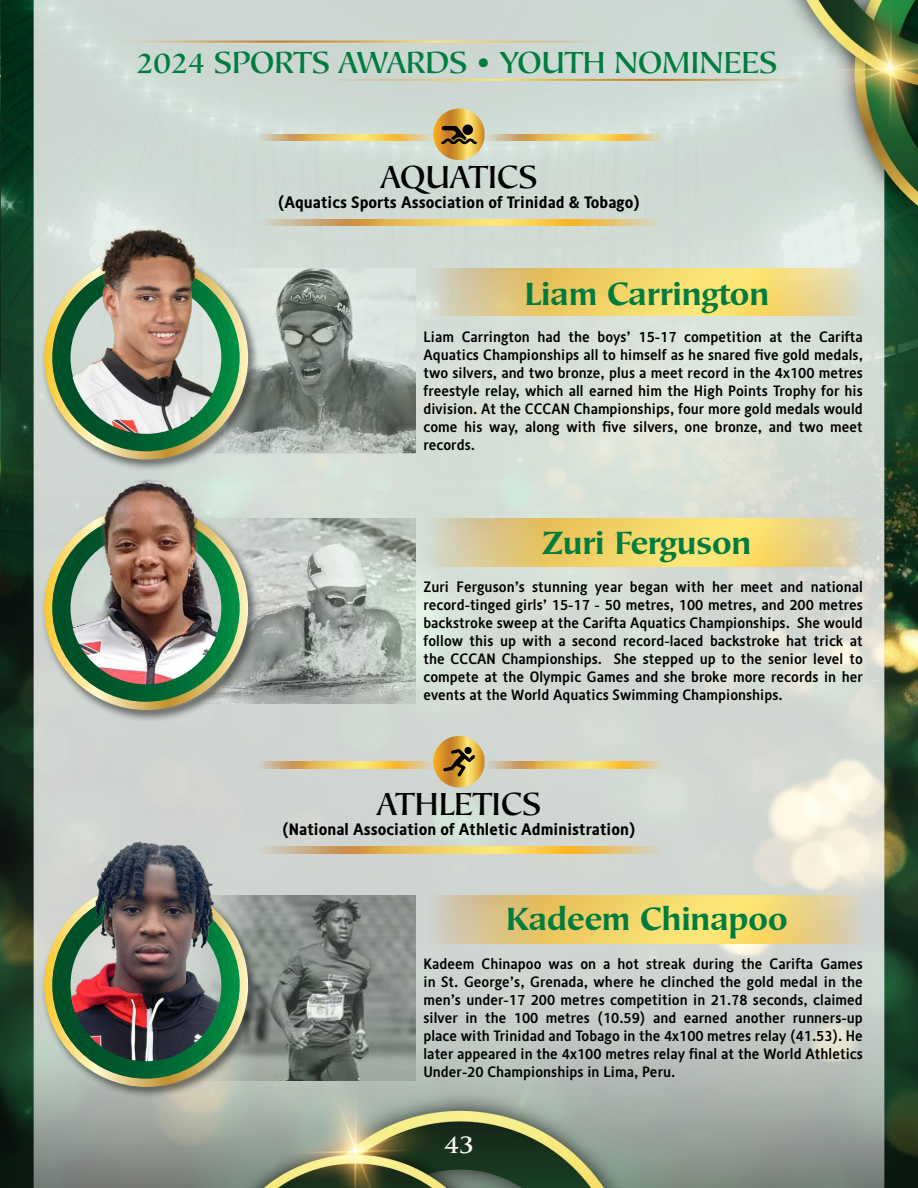
<style>
.page{position:relative;width:918px;height:1188px;background:#fff}
.page>*{position:absolute;margin:0;border:0;box-sizing:border-box;transform-origin:0 0}
.t1{font:700 33px "Mariposa Sans Std";color:#007c3f}
.t2{font:500 33px "Mariposa Sans Std";letter-spacing:-.01em;color:#000}
.t3{font:500 31.5px "Mariposa Sans Std";color:#007c3f}
.t4{font:700 25.5px "Trajan Pro";color:#fff}
.t5{font:700 16.5px "Alber";color:#000}
.t6{font:500 15px/18px "Alber";color:#000;text-align:justify}
</style>
<div class="page">
<img style="left:0;top:0;width:918px;height:1188px">
<hr style="left:117px;top:41px;width:482px;height:2px;background:#fff">
<hr style="left:332px;top:79px;width:483px;height:2px;background:#fff">
<svg style="left:256px;top:220px;width:406px;height:6px"></svg>
<svg style="left:427px;top:268px;width:437px;height:48px"></svg>
<svg style="left:427px;top:896px;width:437px;height:47px"></svg>
<svg style="left:427px;top:519px;width:437px;height:47px"></svg>
<svg style="left:485px;top:134px;width:177px;height:7px"></svg>
<svg style="left:256px;top:134px;width:177px;height:7px"></svg>
<svg style="left:433px;top:109px;width:52px;height:51px"></svg>
<div style="left:462px;top:124px;width:11px;height:11px;background:#000;border-radius:50%"></div>
<img style="left:259px;top:268px;width:157px;height:185px">
<img style="left:259px;top:896px;width:157px;height:185px">
<img style="left:259px;top:519px;width:157px;height:185px">
<div style="left:41px;top:253px;width:218px;height:219px;background:#000;opacity:.55"></div>
<div style="left:44px;top:256px;width:204px;height:204px;border:9px solid #fff;border-radius:50%"></div>
<div style="left:52px;top:264px;width:188px;height:187px;border:18px solid #fff;border-radius:50%"></div>
<img style="left:70px;top:217px;width:151px;height:217px">
<div style="left:41px;top:881px;width:218px;height:218px;background:#000;opacity:.55"></div>
<div style="left:44px;top:883px;width:204px;height:204px;border:9px solid #fff;border-radius:50%"></div>
<div style="left:52px;top:891px;width:188px;height:188px;border:18px solid #fff;border-radius:50%"></div>
<img style="left:67px;top:828px;width:162px;height:233px">
<div style="left:41px;top:504px;width:218px;height:218px;background:#000;opacity:.55"></div>
<div style="left:44px;top:506px;width:204px;height:204px;border:9px solid #fff;border-radius:50%"></div>
<div style="left:52px;top:514px;width:188px;height:188px;border:18px solid #fff;border-radius:50%"></div>
<img style="left:70px;top:465px;width:154px;height:219px">
<svg style="left:256px;top:847px;width:406px;height:6px"></svg>
<svg style="left:485px;top:762px;width:177px;height:6px"></svg>
<svg style="left:256px;top:762px;width:177px;height:6px"></svg>
<svg style="left:433px;top:736px;width:52px;height:51px"></svg>
<h2 class="t3" style="left:136px;top:44px;width:643px">2024 SPORTS AWARDS • YOUTH NOMINEES</h2>
<h1 class="t2" style="left:381px;top:157px;width:158px">AQUATICS</h1>
<p class="t5" style="left:278px;top:191px;width:364px">(Aquatics Sports Association of Trinidad &amp; Tobago)</p>
<h1 class="t1" style="left:524px;top:274px;width:246px">Liam Carrington</h1>
<p class="t6" style="left:423px;top:327px;width:441px">Liam Carrington had the boys’ 15-17 competition at the Carifta Aquatics Championships all to himself as he snared five gold medals, two silvers, and two bronze, plus a meet record in the 4x100 metres freestyle relay, which all earned him the High Points Trophy for his division. At the CCCAN Championships, four more gold medals would come his way, along with five silvers, one bronze, and two meet records.</p>
<h1 class="t1" style="left:542px;top:523px;width:211px">Zuri Ferguson</h1>
<p class="t6" style="left:423px;top:577px;width:441px">Zuri Ferguson’s stunning year began with her meet and national record-tinged girls’ 15-17 - 50 metres, 100 metres, and 200 metres backstroke sweep at the Carifta Aquatics Championships. She would follow this up with a second record-laced backstroke hat trick at the CCCAN Championships. She stepped up to the senior level to compete at the Olympic Games and she broke more records in her events at the World Aquatics Swimming Championships.</p>
<h1 class="t2" style="left:377px;top:785px;width:166px">ATHLETICS</h1>
<p class="t5" style="left:282px;top:818px;width:355px">(National Association of Athletic Administration)</p>
<h1 class="t1" style="left:506px;top:899px;width:283px">Kadeem Chinapoo</h1>
<p class="t6" style="left:423px;top:954px;width:441px">Kadeem Chinapoo was on a hot streak during the Carifta Games in St. George’s, Grenada, where he clinched the gold medal in the men’s under-17 200 metres competition in 21.78 seconds, claimed silver in the 100 metres (10.59) and earned another runners-up place with Trinidad and Tobago in the 4x100 metres relay (41.53). He later appeared in the 4x100 metres relay final at the World Athletics Under-20 Championships in Lima, Peru.</p>
<h3 class="t4" style="left:444px;top:1128px;width:31px">43</h3>
</div>
